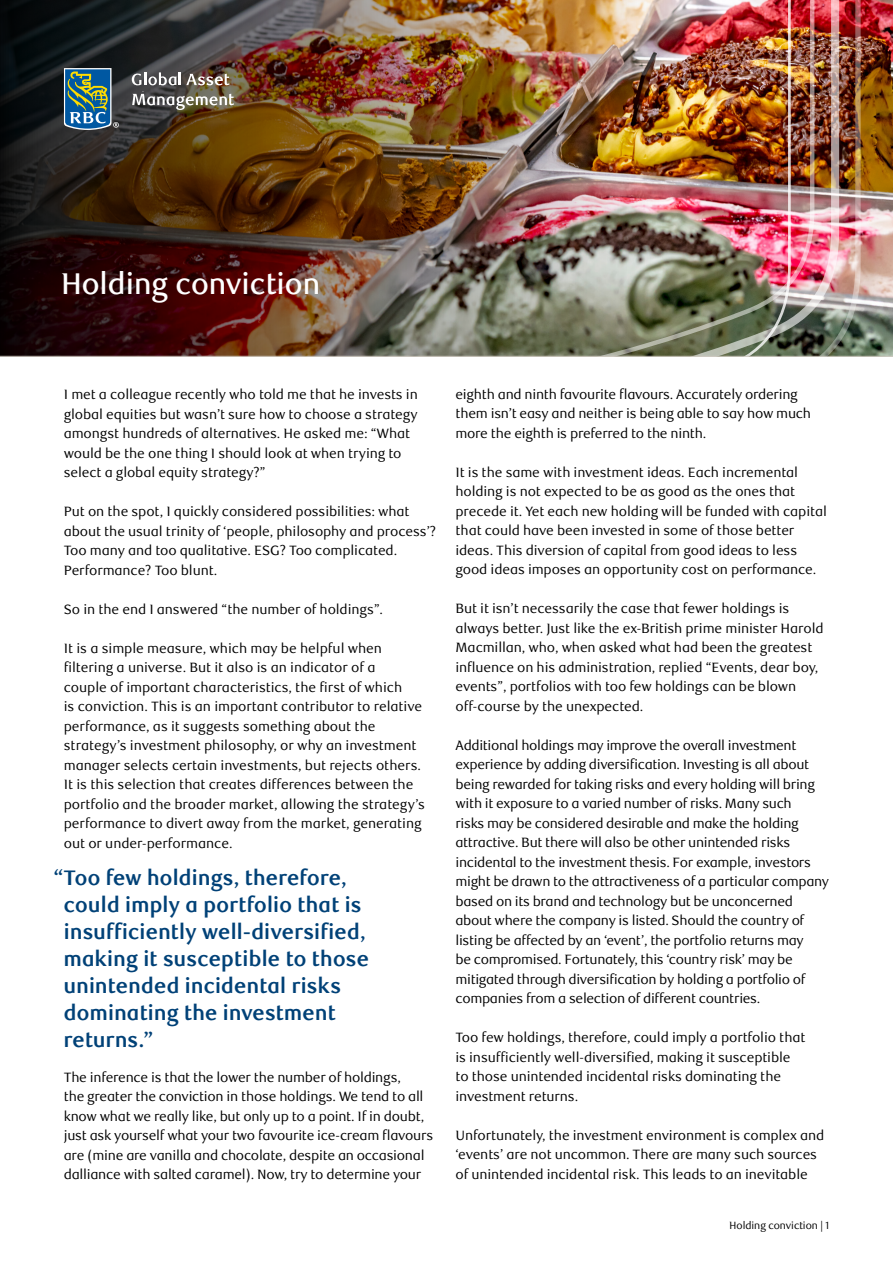
<style>
.page{position:relative;width:893px;height:1263px;background:#fff}
.page>*{position:absolute;margin:0;border:0;box-sizing:border-box;transform-origin:0 0}
.t1{font:500 30px "RBC Display";color:#fff}
.t2{font:700 21px/27px "RBC Text";letter-spacing:-.015em;color:#004177}
.t3{font:13.5px/19.5px "RBC Text";letter-spacing:-.01em;color:#000}
.t4{font:10.5px "RBC Display";color:#000}
</style>
<div class="page">
<img style="left:861px;top:0;width:32px;height:356px">
<img style="left:0;top:0;width:470px;height:356px">
<img style="left:839px;top:0;width:22px;height:356px">
<img style="left:470px;top:0;width:369px;height:356px">
<hr style="left:0;top:356px;width:893px;height:1px;background:#d1cbc3">
<svg style="left:64px;top:68px;width:55px;height:62px;background:#4d7b86"></svg>
<svg style="left:132px;top:72px;width:98px;height:13px"></svg>
<svg style="left:132px;top:92px;width:102px;height:18px;background:#7f7c72"></svg>
<h1 class="t1" style="left:62px;top:267px;width:260px">Holding conviction</h1>
<p class="t3" style="left:64px;top:385px;width:356px">I met a colleague recently who told me that he invests in global equities but wasn’t sure how to choose a strategy amongst hundreds of alternatives. He asked me: “What would be the one thing I should look at when trying to select a global equity strategy?”</p>
<p class="t3" style="left:64px;top:502px;width:374px">Put on the spot, I quickly considered possibilities: what about the usual trinity of ‘people, philosophy and process’?<br>Too many and too qualitative. ESG? Too complicated.<br>Performance? Too blunt.</p>
<p class="t3" style="left:64px;top:599px;width:321px">So in the end I answered “the number of holdings”.</p>
<p class="t3" style="left:64px;top:638px;width:363px">It is a simple measure, which may be helpful when filtering a universe. But it also is an indicator of a<br>couple of important characteristics, the first of which<br>is conviction. This is an important contributor to relative performance, as it suggests something about the strategy’s investment philosophy, or why an investment manager selects certain investments, but rejects others.<br>It is this selection that creates differences between the portfolio and the broader market, allowing the strategy’s performance to divert away from the market, generating out or under-performance.</p>
<h2 class="t2" style="left:64px;top:864px;width:307px;text-indent:-10px">“Too few holdings, therefore, could imply a portfolio that is insufficiently well-diversified, making it susceptible to those unintended incidental risks dominating the investment returns.”</h2>
<p class="t3" style="left:64px;top:1067px;width:371px">The inference is that the lower the number of holdings,<br>the greater the conviction in those holdings. We tend to all know what we really like, but only up to a point. If in doubt, just ask yourself what your two favourite ice-cream flavours are (mine are vanilla and chocolate, despite an occasional dalliance with salted caramel). Now, try to determine your</p>
<p class="t3" style="left:455px;top:385px;width:357px">eighth and ninth favourite flavours. Accurately ordering them isn’t easy and neither is being able to say how much more the eighth is preferred to the ninth.</p>
<p class="t3" style="left:455px;top:463px;width:373px">It is the same with investment ideas. Each incremental holding is not expected to be as good as the ones that precede it. Yet each new holding will be funded with capital that could have been invested in some of those better ideas. This diversion of capital from good ideas to less good ideas imposes an opportunity cost on performance.</p>
<p class="t3" style="left:455px;top:599px;width:370px">But it isn’t necessarily the case that fewer holdings is always better. Just like the ex-British prime minister Harold Macmillan, who, when asked what had been the greatest influence on his administration, replied “Events, dear boy, events”, portfolios with too few holdings can be blown off-course by the unexpected.</p>
<p class="t3" style="left:455px;top:736px;width:375px">Additional holdings may improve the overall investment experience by adding diversification. Investing is all about being rewarded for taking risks and every holding will bring with it exposure to a varied number of risks. Many such<br>risks may be considered desirable and make the holding attractive. But there will also be other unintended risks incidental to the investment thesis. For example, investors might be drawn to the attractiveness of a particular company based on its brand and technology but be unconcerned about where the company is listed. Should the country of listing be affected by an ‘event’, the portfolio returns may<br>be compromised. Fortunately, this ‘country risk’ may be mitigated through diversification by holding a portfolio of companies from a selection of different countries.</p>
<p class="t3" style="left:455px;top:1028px;width:351px">Too few holdings, therefore, could imply a portfolio that is insufficiently well-diversified, making it susceptible to those unintended incidental risks dominating the investment returns.</p>
<p class="t3" style="left:455px;top:1126px;width:370px">Unfortunately, the investment environment is complex and ‘events’ are not uncommon. There are many such sources of unintended incidental risk. This leads to an inevitable</p>
<p class="t4" style="left:730px;top:1219px;width:101px">Holding conviction | 1</p>
</div>
